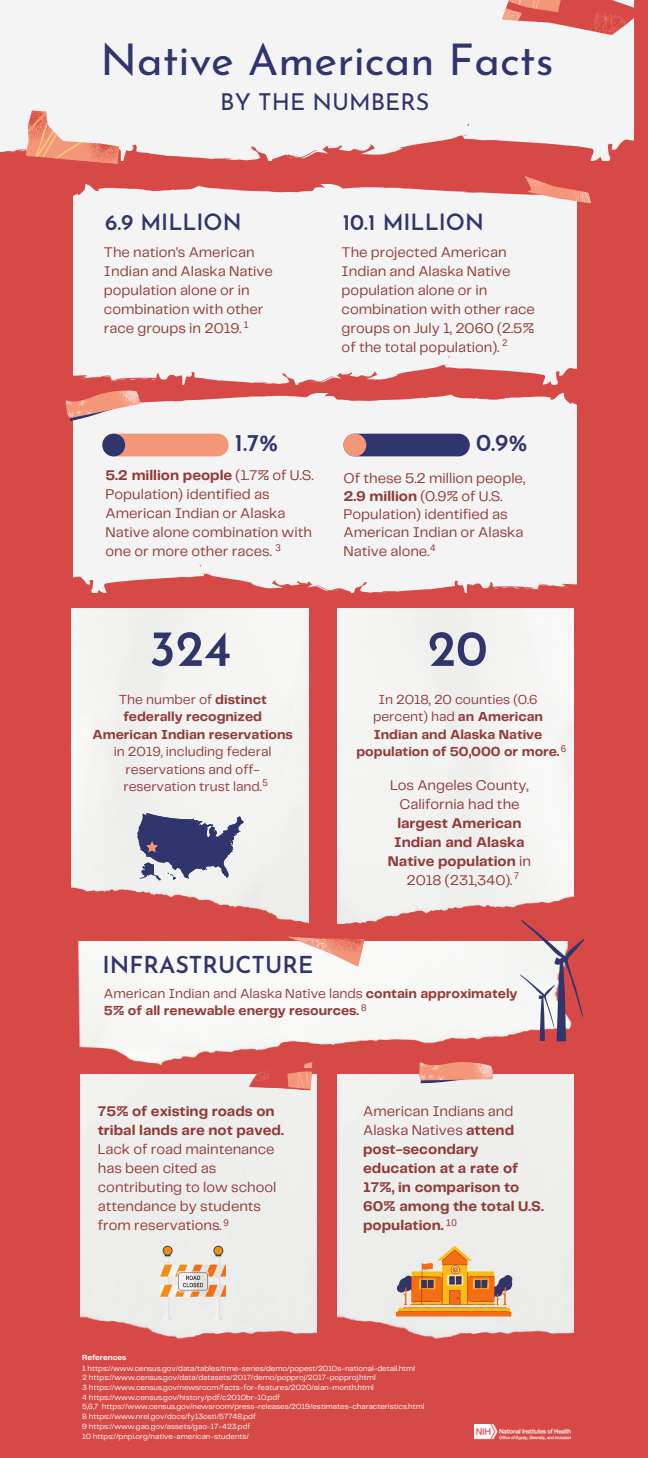
<style>
.page{position:relative;width:648px;height:1458px;background:#d64946}
.page>*{position:absolute;margin:0;border:0;box-sizing:border-box;transform-origin:0 0}
.t1{font:600 50.62px "Josefin Sans";color:#31356e}
.t2{font:43.65px "Josefin Sans";color:#31356e}
.t3{font:600 24.07px "Josefin Sans";color:#31356e}
.t4{font:600 23.4px "Josefin Sans";color:#31356e}
.t5{font:23.4px "Josefin Sans";color:#31356e}
.t6{font:600 22.28px "Josefin Sans";color:#31356e}
.t7{font:14.62px/18.9px "Telegraf";color:#923b39}
.t8{font:700 14.62px/18.9px "Telegraf";color:#923b39}
.t9{font:700 13.5px/17.6px "Telegraf";color:#923b39;text-align:center}
.t10{font:13.5px/17.6px "Telegraf";color:#923b39;text-align:center}
.t11{font:7.88px/9.7px "Telegraf";color:#fff}
.t12{font:700 7.88px "Telegraf";color:#fff}
.s1{font-weight:700}
.s2{font-weight:400}
</style>
<div class="page">
<svg style="left:0;top:0;width:634px;height:161px;background:#f1e8e8"></svg>
<svg style="left:25px;top:110px;width:96px;height:54px;background:#efb9ab"></svg>
<div style="left:74px;top:185px;width:502px;height:199px;background:#f4f4f4"></div>
<svg style="left:74px;top:394px;width:502px;height:199px;background:#f1e8e8"></svg>
<img style="left:72px;top:608px;width:236px;height:315px">
<div style="left:337px;top:608px;width:237px;height:316px;background:#f3f3f2"></div>
<svg style="left:524px;top:176px;width:67px;height:42px"></svg>
<svg style="left:65px;top:390px;width:76px;height:31px"></svg>
<img style="left:78px;top:942px;width:488px;height:123px">
<div style="left:80px;top:1075px;width:237px;height:264px;background:#edeeeb"></div>
<svg style="left:249px;top:1059px;width:64px;height:32px"></svg>
<svg style="left:285px;top:936px;width:80px;height:31px;background:#f2bfb5"></svg>
<div style="left:337px;top:1075px;width:237px;height:264px;background:#eeeeec"></div>
<svg style="left:419px;top:1060px;width:74px;height:24px;background:#e69888"></svg>
<svg style="left:501px;top:0;width:133px;height:62px"></svg>
<svg style="left:102px;top:434px;width:127px;height:22px;background:#d78b7b"></svg>
<svg style="left:344px;top:434px;width:126px;height:22px;background:#534973"></svg>
<svg style="left:137px;top:813px;width:107px;height:67px;background:#7d7fa0"></svg>
<svg style="left:520px;top:920px;width:64px;height:121px"></svg>
<svg style="left:160px;top:1246px;width:66px;height:74px;background:#e6d5c4"></svg>
<svg style="left:396px;top:1246px;width:116px;height:71px;background:#deab74"></svg>
<img style="left:474px;top:1424px;width:97px;height:15px">
<h2 class="t2" style="left:100px;top:43px;width:455px">Native American Facts</h2>
<h5 class="t5" style="left:220px;top:93px;width:211px">BY THE NUMBERS</h5>
<h5 class="t6" style="left:105px;top:213px;width:138px">6.9 MILLION</h5>
<p class="t7" style="left:104px;top:243px;width:170px">The nation's American<br>Indian and Alaska Native population alone or in combination with other race groups in 2019. <sup>1</sup></p>
<h5 class="t6" style="left:343px;top:213px;width:143px">10.1 MILLION</h5>
<p class="t7" style="left:342px;top:243px;width:195px">The projected American<br>Indian and Alaska Native population alone or in combination with other race groups on July 1, 2060 (2.5% of the total population). <sup>2</sup></p>
<p class="t3" style="left:235px;top:433px;width:45px">1.7%</p>
<p class="t7" style="left:106px;top:467px;width:210px"><span class="s1">5.2 million people</span> (1.7% of U.S.<br>Population) identified as<br>American Indian or Alaska<br>Native alone combination with one or more other races. <sup>3</sup></p>
<p class="t1" style="left:149px;top:628px;width:84px">324</p>
<p class="t9" style="left:92px;top:691px;width:202px"><span class="s2">The number of</span> distinct federally recognized<br>American Indian reservations</p>
<p class="t10" style="left:114px;top:744px;width:159px">in 2019, including federal reservations and off&shy;reservation trust land.<sup>5</sup></p>
<p class="t3" style="left:476px;top:433px;width:53px">0.9%</p>
<p class="t7" style="left:344px;top:469px;width:183px">Of these 5.2 million people,</p>
<p class="t7" style="left:344px;top:488px;width:181px;line-height:18.2px"><span class="s1">2.9 million</span> (0.9% of U.S.<br>Population) identified as<br>American Indian or Alaska<br>Native alone.<sup>4</sup></p>
<p class="t1" style="left:428px;top:628px;width:61px">20</p>
<p class="t9" style="left:356px;top:691px;width:211px"><span class="s2">In 2018, 20 counties (0.6 percent) had</span> an American<br>Indian and Alaska Native population of 50,000 or more. <sup>6</sup></p>
<p class="t7" style="left:390px;top:777px;width:140px;text-align:center">Los Angeles County,<br>California had the</p>
<p class="t8" style="left:388px;top:815px;width:145px;text-align:center">largest American<br>Indian and Alaska<br>Native population <span class="s2">in</span></p>
<p class="t7" style="left:406px;top:871px;width:114px">2018 (231,340).<sup>7</sup></p>
<h5 class="t4" style="left:103px;top:955px;width:212px">INFRASTRUCTURE</h5>
<p class="t9" style="left:104px;top:985px;width:415px;text-align:left"><span class="s2">American Indian and Alaska Native lands</span> contain approximately<br>5% of all renewable energy resources. <sup>8</sup></p>
<p class="t8" style="left:98px;top:1103px;width:187px">75% of existing roads on tribal lands are not paved.</p>
<p class="t7" style="left:98px;top:1141px;width:180px">Lack of road maintenance has been cited as contributing to low school attendance by students from reservations. <sup>9</sup></p>
<p class="t8" style="left:363px;top:1103px;width:182px"><span class="s2">American Indians and<br>Alaska Natives</span> attend post-secondary education at a rate of<br>17%, in comparison to<br>60% among the total U.S. population. <sup>10</sup></p>
<h6 class="t12" style="left:82px;top:1354px;width:46px">References</h6>
<p class="t11" style="left:82px;top:1364px;width:344px">1 https://www.census.gov/data/tables/time-series/demo/popest/2010s-national-detail.html<br>2 https://www.census.gov/data/datasets/2017/demo/popproj/2017-popproj.html<br>3 https://www.census.gov/newsroom/facts-for-features/2020/aian-month.html<br>4 https://www.census.gov/history/pdf/c2010br-10.pdf<br>5,6,7 https://www.census.gov/newsroom/press-releases/2019/estimates-characteristics.html 8 https://www.nrel.gov/docs/fy13osti/57748.pdf<br>9 https://www.gao.gov/assets/gao-17-423.pdf<br>10 https://pnpi.org/native-american-students/</p>
</div>
